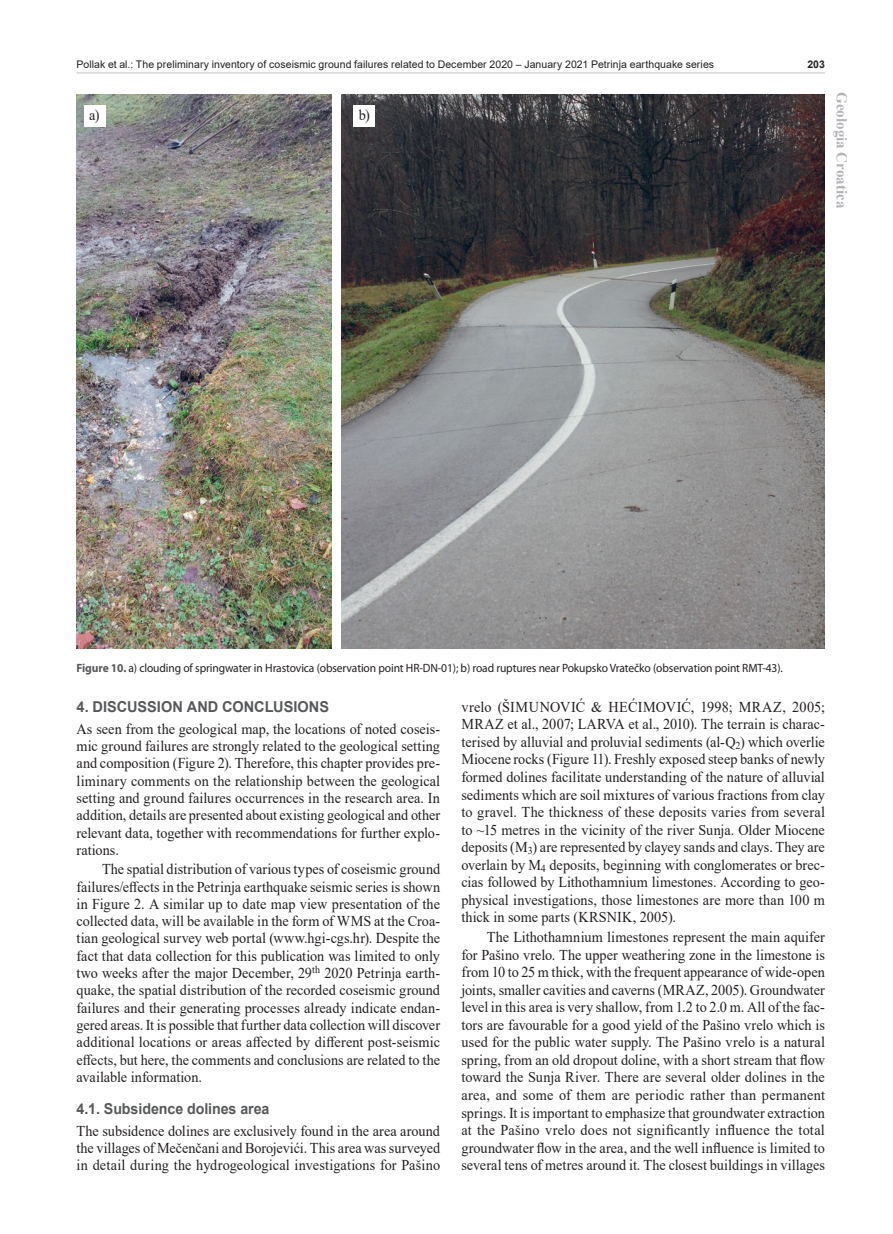
<style>
.page{position:relative;width:893px;height:1234px;background:#fff}
.page>*{position:absolute;margin:0;border:0;box-sizing:border-box;transform-origin:0 0}
.t1{font:15px/17.5px "Times New Roman";letter-spacing:.005em;color:#231f20;text-align:justify;scale:.95 1}
.t2{font:700 15px "Arial";letter-spacing:-.005em;color:#57585a}
.t3{font:700 15px "Arial";letter-spacing:-.005em;color:#57585a;scale:.95 1}
.t4{font:700 15px "Times New Roman";color:#b2b3b7}
.t5{font:12px "Myriad Pro";letter-spacing:-.01em;color:#231f20;scale:.96 1}
.t6{font:10.5px "Arial";letter-spacing:.005em;color:#231f20}
.t7{font:700 10.5px "Arial";color:#231f20}
.s1{font-weight:700;color:#57585a}
</style>
<div class="page">
<hr style="left:77px;top:72px;width:748px;height:1px;background:#c7c8ca">
<img style="left:77px;top:95px;width:255px;height:553px">
<img style="left:342px;top:94px;width:483px;height:554px">
<div style="left:84px;top:105px;width:22px;height:21px;background:#fff"></div>
<div style="left:353px;top:105px;width:21px;height:21px;background:#fff"></div>
<p class="t6" style="left:77px;top:57px;width:639px">Pollak et al.: The preliminary inventory of coseismic ground failures related to December 2020 – January 2021 Petrinja earthquake series</p>
<p class="t7" style="left:807px;top:57px;width:19px">203</p>
<p class="t1" style="left:89px;top:106px;width:12px">a)</p>
<p class="t1" style="left:359px;top:106px;width:13px">b)</p>
<p class="t4" style="left:853px;top:92px;width:118px;rotate:90deg">Geologia Croatica</p>
<p class="t5" style="left:77px;top:661px;width:737px"><span class="s1">Figure 10.</span> a) clouding of springwater in Hrastovica (observation point HR-DN-01); b) road ruptures near Pokupsko Vratečko (observation point RMT-43).</p>
<p class="t2" style="left:77px;top:696px;width:254px">4. DISCUSSION AND CONCLUSIONS</p>
<p class="t1" style="left:77px;top:719px;width:384px">As seen from the geological map, the locations of noted coseis&shy;mic ground failures are strongly related to the geological setting and composition (Figure 2). Therefore, this chapter provides pre&shy;liminary comments on the relationship between the geological setting and ground failures occurrences in the research area. In addition, details are presented about existing geological and other relevant data, together with recommendations for further explo&shy;rations.</p>
<p class="t1" style="left:77px;top:860px;width:384px;text-indent:26px">The spatial distribution of various types of coseismic ground failures/effects in the Petrinja earthquake seismic series is shown in Figure 2. A similar up to date map view presentation of the collected data, will be available in the form of WMS at the Croa&shy;tian geological survey web portal (www.hgi-cgs.hr). Despite the fact that data collection for this publication was limited to only two weeks after the major December, 29<sup>th</sup> 2020 Petrinja earth&shy;quake, the spatial distribution of the recorded coseismic ground failures and their generating processes already indicate endan&shy;gered areas. It is possible that further data collection will discover additional locations or areas affected by different post-seismic effects, but here, the comments and conclusions are related to the available information.</p>
<p class="t3" style="left:77px;top:1097px;width:205px">4.1. Subsidence dolines area</p>
<p class="t1" style="left:77px;top:1121px;width:384px">The subsidence dolines are exclusively found in the area around the villages of Mečenčani and Borojevići. This area was surveyed in detail during the hydrogeological investigations for Pašino</p>
<p class="t1" style="left:461px;top:697px;width:384px">vrelo (ŠIMUNOVIĆ &amp; HEĆIMOVIĆ, 1998; MRAZ, 2005; MRAZ et al., 2007; LARVA et al., 2010). The terrain is charac&shy;terised by alluvial and proluvial sediments (al-Q<sub>2</sub>) which overlie Miocene rocks (Figure 11). Freshly exposed steep banks of newly formed dolines facilitate understanding of the nature of alluvial sediments which are soil mixtures of various fractions from clay to gravel. The thickness of these deposits varies from several to ~15 metres in the vicinity of the river Sunja. Older Miocene deposits (M<sub>3</sub>) are represented by clayey sands and clays. They are overlain by M<sub>4</sub> deposits, beginning with conglomerates or brec&shy;cias followed by Lithothamnium limestones. According to geo&shy;physical investigations, those limestones are more than 100 m thick in some parts (KRSNIK, 2005).</p>
<p class="t1" style="left:461px;top:927px;width:384px;text-indent:26px">The Lithothamnium limestones represent the main aquifer for Pašino vrelo. The upper weathering zone in the limestone is from 10 to 25 m thick, with the frequent appearance of wide-open joints, smaller cavities and caverns (MRAZ, 2005). Groundwater level in this area is very shallow, from 1.2 to 2.0 m. All of the fac&shy;tors are favourable for a good yield of the Pašino vrelo which is used for the public water supply. The Pašino vrelo is a natural spring, from an old dropout doline, with a short stream that flow toward the Sunja River. There are several older dolines in the area, and some of them are periodic rather than permanent springs. It is important to emphasize that groundwater extraction at the Pašino vrelo does not significantly influence the total groundwater flow in the area, and the well influence is limited to several tens of metres around it. The closest buildings in villages</p>
</div>
